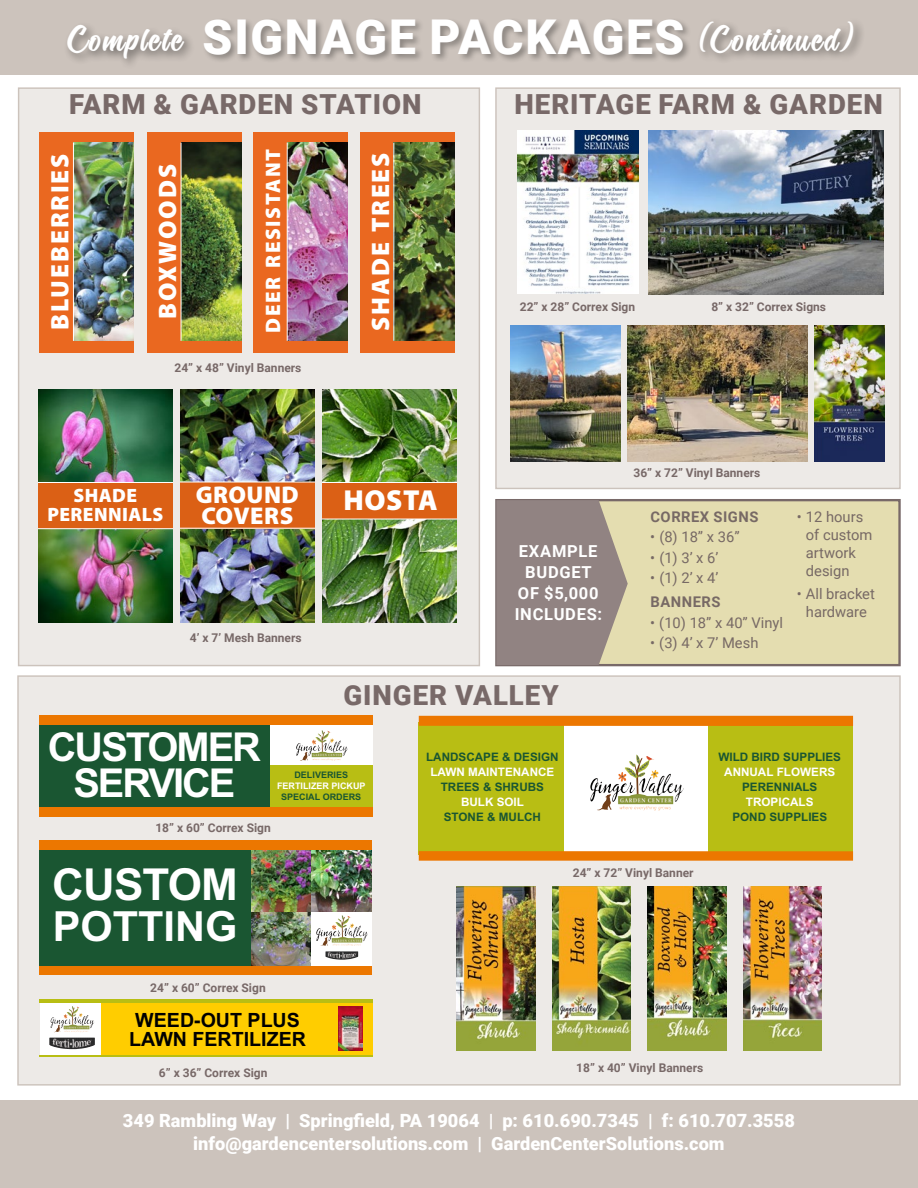
<style>
.page{position:relative;width:918px;height:1188px;background:#fff}
.page>*{position:absolute;margin:0;border:0;box-sizing:border-box;transform-origin:0 0}
.t1{font:700 44.1px "Arial";color:#fff}
.t2{font:700 41.85px "Candelion";letter-spacing:.05em;color:#fff}
.t3{font:700 41.55px "Arial";color:#fff}
.t4{font:700 39.9px/35.4px "Arial";letter-spacing:-.05em;color:#fff;text-align:center}
.t5{font:900 29.1px "Myriad Pro";color:#fff}
.t6{font:900 27.6px "Roboto";letter-spacing:.035em;color:#786968}
.t7{font:900 25.35px "Myriad Pro";color:#fff}
.t8{font:900 24.3px/20.9px "Myriad Pro";color:#fff}
.t9{font:900 21px "Myriad Pro";color:#fff}
.t10{font:700 19.65px/19px "Arial";color:#000;text-align:center}
.t11{font:900 19.35px/19.4px "Myriad Pro";color:#fff;text-align:center}
.t12{font:900 18.15px/23.9px "Roboto";color:#fff;text-align:center}
.t13{font:700 16.5px/21px "Roboto";letter-spacing:.045em;color:#fff;text-align:center}
.t14{font:14.7px/18.3px "Roboto";color:#776965}
.t15{font:700 14.7px "Roboto";letter-spacing:.035em;color:#776965}
.t16{font:700 12px "Roboto";color:#786968}
.t17{font:700 11.7px "Arial";color:#1a5632}
.t18{font:700 11.7px "Arial";color:#fff}
.t19{font:700 9px "Arial";color:#1a5632}
.t20{font:700 9px "Arial";color:#fff}
.s1{font-family:"Roboto";font-weight:900;font-size:48px}
</style>
<div class="page">
<div style="left:0;top:0;width:918px;height:74px;background:#ccc3bc"></div>
<div style="left:202px;top:17px;width:490px;height:46px;background:#000;opacity:.31"></div>
<div style="left:63px;top:21px;width:133px;height:49px;background:#000;opacity:.45"></div>
<div style="left:696px;top:17px;width:170px;height:48px;background:#000;opacity:.45"></div>
<div style="left:0;top:1101px;width:918px;height:87px;background:#ccc3bc"></div>
<div style="left:495px;top:87px;width:406px;height:402px;background:#edeae7;border:1px solid #ccc3bc"></div>
<div style="left:18px;top:87px;width:462px;height:579px;background:#edeae7;border:1px solid #ccc3bc"></div>
<div style="left:40px;top:132px;width:94px;height:220px;background:#ea6820"></div>
<img style="left:74px;top:143px;width:60px;height:198px">
<hr style="left:73px;top:143px;width:1px;height:198px;background:#fff">
<div style="left:147px;top:132px;width:95px;height:220px;background:#ea6820"></div>
<img style="left:182px;top:143px;width:60px;height:198px">
<hr style="left:181px;top:143px;width:1px;height:198px;background:#fff">
<div style="left:253px;top:132px;width:95px;height:220px;background:#ea6820"></div>
<img style="left:288px;top:143px;width:60px;height:198px">
<hr style="left:287px;top:143px;width:1px;height:198px;background:#fff">
<div style="left:360px;top:132px;width:94px;height:220px;background:#ea6820"></div>
<img style="left:394px;top:143px;width:60px;height:198px">
<hr style="left:393px;top:143px;width:1px;height:198px;background:#fff">
<img style="left:38px;top:389px;width:135px;height:233px">
<div style="left:38px;top:482px;width:135px;height:47px;background:#db6015"></div>
<hr style="left:38px;top:482px;width:135px;height:1px;background:#fff">
<hr style="left:38px;top:528px;width:135px;height:1px;background:#fff">
<img style="left:180px;top:389px;width:135px;height:233px">
<div style="left:180px;top:482px;width:135px;height:46px;background:#db6015"></div>
<hr style="left:180px;top:482px;width:135px;height:1px;background:#fff">
<hr style="left:180px;top:528px;width:135px;height:1px;background:#fff">
<img style="left:322px;top:389px;width:135px;height:233px">
<div style="left:322px;top:482px;width:135px;height:37px;background:#db6015"></div>
<hr style="left:322px;top:482px;width:135px;height:1px;background:#fff">
<hr style="left:322px;top:519px;width:135px;height:1px;background:#fff">
<div style="left:17px;top:675px;width:884px;height:411px;background:#edeae7;border:1px solid #ccc3bc"></div>
<div style="left:40px;top:1003px;width:62px;height:54px;background:#fff"></div>
<img style="left:49px;top:1038px;width:46px;height:11px">
<img style="left:63px;top:1006px;width:26px;height:23px">
<div style="left:102px;top:1001px;width:271px;height:56px;background:#ffcd00"></div>
<hr style="left:39px;top:1000px;width:334px;height:3px;background:#b8be14">
<hr style="left:39px;top:1055px;width:334px;height:2px;background:#b8be14">
<img style="left:338px;top:1006px;width:24px;height:45px">
<img style="left:457px;top:887px;width:78px;height:164px">
<img style="left:552px;top:887px;width:79px;height:164px">
<img style="left:648px;top:887px;width:78px;height:164px">
<img style="left:743px;top:887px;width:79px;height:164px">
<div style="left:495px;top:499px;width:406px;height:167px;background:#e4ddb0;border:2px solid #786968"></div>
<img style="left:649px;top:131px;width:234px;height:164px">
<img style="left:511px;top:325px;width:110px;height:136px">
<img style="left:627px;top:325px;width:180px;height:136px">
<img style="left:518px;top:131px;width:120px;height:162px">
<div style="left:223px;top:716px;width:150px;height:94px;background:#fff"></div>
<img style="left:814px;top:325px;width:70px;height:136px">
<div style="left:269px;top:766px;width:104px;height:41px;background:#b8be14"></div>
<div style="left:39px;top:724px;width:230px;height:87px;background:#1a5632"></div>
<div style="left:39px;top:715px;width:334px;height:10px;background:#ec7700"></div>
<div style="left:39px;top:807px;width:334px;height:9px;background:#ec7700"></div>
<img style="left:311px;top:730px;width:31px;height:27px">
<div style="left:558px;top:723px;width:150px;height:130px;background:#fff"></div>
<div style="left:708px;top:724px;width:145px;height:132px;background:#b8be14"></div>
<div style="left:419px;top:723px;width:145px;height:132px;background:#b8be14"></div>
<img style="left:617px;top:755px;width:56px;height:49px">
<div style="left:419px;top:716px;width:434px;height:10px;background:#ec7700"></div>
<div style="left:419px;top:851px;width:434px;height:10px;background:#ec7700"></div>
<div style="left:222px;top:874px;width:150px;height:94px;background:#fff"></div>
<img style="left:251px;top:911px;width:60px;height:55px">
<img style="left:311px;top:849px;width:60px;height:62px">
<img style="left:251px;top:849px;width:60px;height:62px">
<div style="left:39px;top:847px;width:212px;height:119px;background:#1a5632"></div>
<img style="left:331px;top:915px;width:31px;height:28px">
<div style="left:39px;top:840px;width:332px;height:9px;background:#ec7700"></div>
<div style="left:39px;top:966px;width:332px;height:8px;background:#ec7700"></div>
<img style="left:326px;top:951px;width:32px;height:9px">
<svg style="left:496px;top:500px;width:132px;height:165px;background:#998c86"></svg>
<h2 class="t2" style="left:68px;top:13px;width:808px">Complete <span class="s1">SIGNAGE PACKAGES</span> (Continued)</h2>
<h3 class="t6" style="left:69px;top:85px;width:354px">FARM &amp; GARDEN STATION</h3>
<h3 class="t7" style="left:43px;top:330px;width:178px;rotate:-90deg">BLUEBERRIES</h3>
<h3 class="t7" style="left:151px;top:319px;width:157px;rotate:-90deg">BOXWOODS</h3>
<h3 class="t9" style="left:259px;top:333px;width:185px;rotate:-90deg">DEER RESISTANT</h3>
<h3 class="t7" style="left:364px;top:331px;width:180px;rotate:-90deg">SHADE TREES</h3>
<p class="t16" style="left:175px;top:359px;width:128px">24” x 48” Vinyl Banners</p>
<h3 class="t11" style="left:47px;top:485px;width:117px">SHADE<br>PERENNIALS</h3>
<h3 class="t8" style="left:196px;top:483px;width:105px">GROUND<br>COVERS</h3>
<h3 class="t5" style="left:343px;top:481px;width:96px">HOSTA</h3>
<p class="t16" style="left:190px;top:630px;width:113px">4’ x 7’ Mesh Banners</p>
<h3 class="t6" style="left:515px;top:85px;width:370px">HERITAGE FARM &amp; GARDEN</h3>
<p class="t16" style="left:520px;top:298px;width:117px">22” x 28” Correx Sign</p>
<p class="t16" style="left:711px;top:298px;width:116px">8” x 32” Correx Signs</p>
<h3 class="t13" style="left:515px;top:540px;width:89px">EXAMPLE<br>BUDGET<br>OF $5,000<br>INCLUDES:</h3>
<p class="t16" style="left:633px;top:464px;width:128px">36” x 72” Vinyl Banners</p>
<p class="t15" style="left:651px;top:506px;width:109px">CORREX SIGNS</p>
<p class="t14" style="left:650px;top:527px;width:91px">• (8) 18” x 36”</p>
<p class="t14" style="left:650px;top:548px;width:70px">• (1) 3’ x 6’</p>
<p class="t14" style="left:650px;top:568px;width:70px">• (1) 2’ x 4’</p>
<p class="t15" style="left:650px;top:592px;width:71px">BANNERS</p>
<p class="t14" style="left:650px;top:613px;width:134px">• (10) 18” x 40” Vinyl</p>
<p class="t14" style="left:650px;top:634px;width:110px">• (3) 4’ x 7’ Mesh</p>
<p class="t14" style="left:806px;top:507px;width:68px;text-indent:-9px">• 12 hours of custom artwork design</p>
<p class="t14" style="left:797px;top:584px;width:80px;text-align:center">• All bracket hardware</p>
<h3 class="t6" style="left:343px;top:676px;width:217px">GINGER VALLEY</h3>
<h3 class="t4" style="left:48px;top:731px;width:215px">CUSTOMER<br>SERVICE</h3>
<p class="t19" style="left:294px;top:769px;width:55px">DELIVERIES</p>
<p class="t20" style="left:277px;top:780px;width:90px">FERTILIZER PICKUP</p>
<p class="t19" style="left:281px;top:791px;width:82px">SPECIAL ORDERS</p>
<p class="t16" style="left:155px;top:819px;width:117px">18” x 60” Correx Sign</p>
<h1 class="t1" style="left:52px;top:856px;width:187px">CUSTOM</h1>
<h3 class="t3" style="left:53px;top:899px;width:186px">POTTING</h3>
<p class="t17" style="left:426px;top:749px;width:134px">LANDSCAPE &amp; DESIGN</p>
<p class="t18" style="left:430px;top:764px;width:126px">LAWN MAINTENANCE</p>
<p class="t17" style="left:441px;top:779px;width:105px">TREES &amp; SHRUBS</p>
<p class="t18" style="left:461px;top:794px;width:64px">BULK SOIL</p>
<p class="t17" style="left:444px;top:809px;width:99px">STONE &amp; MULCH</p>
<p class="t16" style="left:573px;top:865px;width:122px">24” x 72” Vinyl Banner</p>
<p class="t17" style="left:718px;top:749px;width:124px">WILD BIRD SUPPLIES</p>
<p class="t18" style="left:724px;top:764px;width:113px">ANNUAL FLOWERS</p>
<p class="t17" style="left:742px;top:779px;width:77px">PERENNIALS</p>
<p class="t18" style="left:746px;top:794px;width:69px">TROPICALS</p>
<p class="t17" style="left:732px;top:810px;width:96px">POND SUPPLIES</p>
<p class="t16" style="left:150px;top:980px;width:117px">24” x 60” Correx Sign</p>
<h3 class="t10" style="left:129px;top:1011px;width:178px">WEED-OUT PLUS<br>LAWN FERTILIZER</h3>
<p class="t16" style="left:159px;top:1064px;width:110px">6” x 36” Correx Sign</p>
<p class="t16" style="left:576px;top:1059px;width:128px">18” x 40” Vinyl Banners</p>
<h3 class="t12" style="left:123px;top:1108px;width:674px">349 Rambling Way | Springfield, PA 19064 | p: 610.690.7345 | f: 610.707.3558 info@gardencentersolutions.com | GardenCenterSolutions.com</h3>
</div>
